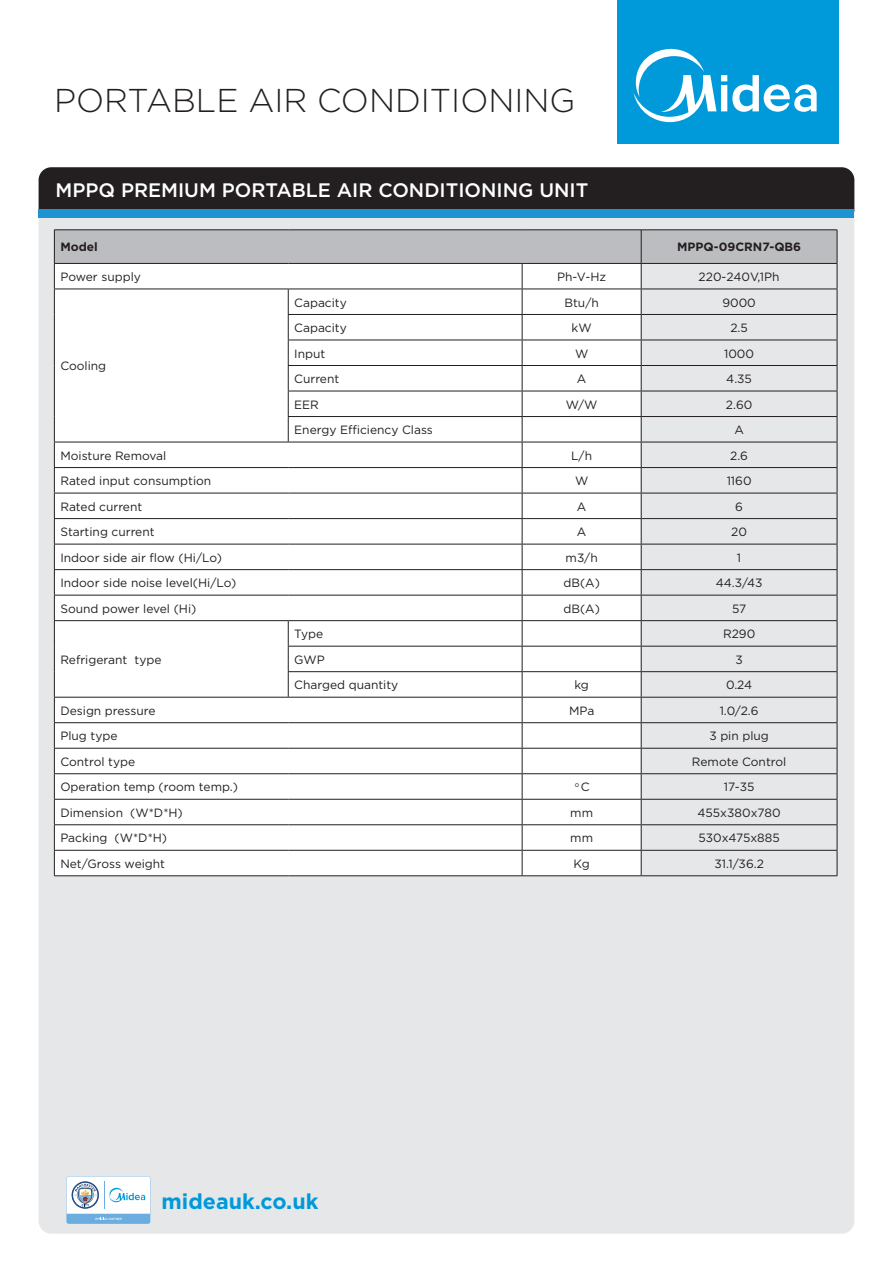
<style>
.page{position:relative;width:893px;height:1263px;background:#fff}
.page>*{position:absolute;margin:0;border:0;box-sizing:border-box;transform-origin:0 0}
.t1{font:300 33px "Gotham";color:#231f20}
.t2{font:700 21.45px "Gotham";color:#0099da}
.t3{font:500 19.5px "Gotham";color:#fff}
.t4{font:12px "Gotham";color:#231f20}
.t5{font:700 12px "Gotham";color:#231f20}
.t6{font:12px "Courier New";color:#231f20}
.s1{font-family:"Gotham"}
</style>
<div class="page">
<div style="left:39px;top:167px;width:815px;height:1067px;background:#e6e7e9;border-radius:13px"></div>
<div style="left:618px;top:0;width:221px;height:143px;background:#0099da"></div>
<svg style="left:634px;top:49px;width:183px;height:73px"></svg>
<div style="left:39px;top:167px;width:815px;height:42px;background:#231f20"></div>
<div style="left:39px;top:209px;width:815px;height:9px;background:#1d93d2"></div>
<svg style="left:54px;top:231px;width:784px;height:644px"></svg>
<hr style="left:54px;top:875px;width:234px;height:1px;background:#231f20">
<hr style="left:288px;top:875px;width:234px;height:1px;background:#231f20">
<hr style="left:522px;top:875px;width:119px;height:1px;background:#231f20">
<hr style="left:641px;top:875px;width:196px;height:1px;background:#231f20">
<hr style="left:54px;top:230px;width:234px;height:1px;background:#231f20">
<hr style="left:54px;top:230px;width:1px;height:33px;background:#231f20">
<hr style="left:288px;top:230px;width:234px;height:1px;background:#231f20">
<hr style="left:522px;top:230px;width:119px;height:1px;background:#231f20">
<hr style="left:54px;top:263px;width:234px;height:1px;background:#231f20">
<hr style="left:288px;top:263px;width:234px;height:1px;background:#231f20">
<hr style="left:522px;top:263px;width:119px;height:1px;background:#231f20">
<hr style="left:641px;top:230px;width:196px;height:1px;background:#231f20">
<hr style="left:641px;top:230px;width:1px;height:33px;background:#231f20">
<hr style="left:837px;top:230px;width:1px;height:33px;background:#231f20">
<hr style="left:641px;top:263px;width:196px;height:1px;background:#231f20">
<svg style="left:66px;top:1176px;width:84px;height:48px;background:#c8dceb"></svg>
<h1 class="t1" style="left:54px;top:79px;width:523px">PORTABLE AIR CONDITIONING</h1>
<h3 class="t3" style="left:56px;top:178px;width:534px">MPPQ PREMIUM PORTABLE AIR CONDITIONING UNIT</h3>
<p class="t5" style="left:60px;top:239px;width:39px">Model</p>
<p class="t5" style="left:677px;top:239px;width:126px">MPPQ-09CRN7-QB6</p>
<p class="t4" style="left:60px;top:269px;width:82px">Power supply</p>
<p class="t4" style="left:557px;top:269px;width:51px">Ph-V-Hz</p>
<p class="t4" style="left:699px;top:269px;width:82px">220-240V,1Ph</p>
<p class="t4" style="left:60px;top:358px;width:47px">Cooling</p>
<p class="t4" style="left:294px;top:295px;width:54px">Capacity</p>
<p class="t4" style="left:564px;top:295px;width:36px">Btu/h</p>
<p class="t4" style="left:722px;top:295px;width:35px">9000</p>
<p class="t4" style="left:294px;top:320px;width:54px">Capacity</p>
<p class="t4" style="left:572px;top:320px;width:22px">kW</p>
<p class="t4" style="left:730px;top:320px;width:19px">2.5</p>
<p class="t4" style="left:294px;top:346px;width:33px">Input</p>
<p class="t4" style="left:575px;top:346px;width:15px">W</p>
<p class="t4" style="left:724px;top:346px;width:32px">1000</p>
<p class="t4" style="left:294px;top:371px;width:47px">Current</p>
<p class="t4" style="left:577px;top:371px;width:11px">A</p>
<p class="t4" style="left:726px;top:371px;width:27px">4.35</p>
<p class="t4" style="left:294px;top:397px;width:26px">EER</p>
<p class="t4" style="left:566px;top:397px;width:33px">W/W</p>
<p class="t4" style="left:726px;top:397px;width:28px">2.60</p>
<p class="t4" style="left:294px;top:422px;width:140px">Energy Efficiency Class</p>
<p class="t4" style="left:734px;top:422px;width:11px">A</p>
<p class="t4" style="left:60px;top:448px;width:108px">Moisture Removal</p>
<p class="t4" style="left:571px;top:448px;width:22px">L/h</p>
<p class="t4" style="left:730px;top:448px;width:19px">2.6</p>
<p class="t4" style="left:60px;top:473px;width:152px">Rated input consumption</p>
<p class="t4" style="left:575px;top:473px;width:15px">W</p>
<p class="t4" style="left:727px;top:473px;width:26px">1160</p>
<p class="t4" style="left:60px;top:499px;width:83px">Rated current</p>
<p class="t4" style="left:577px;top:499px;width:11px">A</p>
<p class="t4" style="left:735px;top:499px;width:9px">6</p>
<p class="t4" style="left:60px;top:524px;width:96px">Starting current</p>
<p class="t4" style="left:577px;top:524px;width:11px">A</p>
<p class="t4" style="left:731px;top:524px;width:17px">20</p>
<p class="t4" style="left:60px;top:550px;width:163px">Indoor side air flow (Hi/Lo)</p>
<p class="t4" style="left:566px;top:550px;width:34px">m3/h</p>
<p class="t4" style="left:737px;top:550px;width:6px">1</p>
<p class="t4" style="left:60px;top:575px;width:177px">Indoor side noise level(Hi/Lo)</p>
<p class="t4" style="left:563px;top:575px;width:38px">dB(A)</p>
<p class="t4" style="left:716px;top:575px;width:48px">44.3/43</p>
<p class="t4" style="left:60px;top:601px;width:137px">Sound power level (Hi)</p>
<p class="t4" style="left:563px;top:601px;width:38px">dB(A)</p>
<p class="t4" style="left:732px;top:601px;width:16px">57</p>
<p class="t4" style="left:60px;top:652px;width:103px">Refrigerant type</p>
<p class="t4" style="left:294px;top:626px;width:30px">Type</p>
<p class="t4" style="left:723px;top:626px;width:34px">R290</p>
<p class="t4" style="left:294px;top:652px;width:32px">GWP</p>
<p class="t4" style="left:735px;top:652px;width:9px">3</p>
<p class="t4" style="left:294px;top:677px;width:106px">Charged quantity</p>
<p class="t4" style="left:574px;top:677px;width:16px">kg</p>
<p class="t4" style="left:726px;top:677px;width:28px">0.24</p>
<p class="t4" style="left:60px;top:703px;width:97px">Design pressure</p>
<p class="t4" style="left:569px;top:703px;width:27px">MPa</p>
<p class="t4" style="left:720px;top:703px;width:40px">1.0/2.6</p>
<p class="t4" style="left:60px;top:728px;width:59px">Plug type</p>
<p class="t4" style="left:709px;top:728px;width:61px">3 pin plug</p>
<p class="t4" style="left:60px;top:754px;width:76px">Control type</p>
<p class="t4" style="left:692px;top:754px;width:96px">Remote Control</p>
<p class="t4" style="left:60px;top:779px;width:179px">Operation temp (room temp.)</p>
<p class="t6" style="left:574px;top:780px;width:18px">º<span class="s1">C</span></p>
<p class="t4" style="left:724px;top:779px;width:32px">17-35</p>
<p class="t4" style="left:60px;top:805px;width:124px">Dimension (W*D*H)</p>
<p class="t4" style="left:570px;top:805px;width:24px">mm</p>
<p class="t4" style="left:697px;top:805px;width:85px">455x380x780</p>
<p class="t4" style="left:60px;top:830px;width:108px">Packing (W*D*H)</p>
<p class="t4" style="left:570px;top:830px;width:24px">mm</p>
<p class="t4" style="left:698px;top:830px;width:83px">530x475x885</p>
<p class="t4" style="left:60px;top:856px;width:106px">Net/Gross weight</p>
<p class="t4" style="left:573px;top:856px;width:18px">Kg</p>
<p class="t4" style="left:714px;top:856px;width:51px">31.1/36.2</p>
<h2 class="t2" style="left:162px;top:1187px;width:158px">mideauk.co.uk</h2>
</div>
